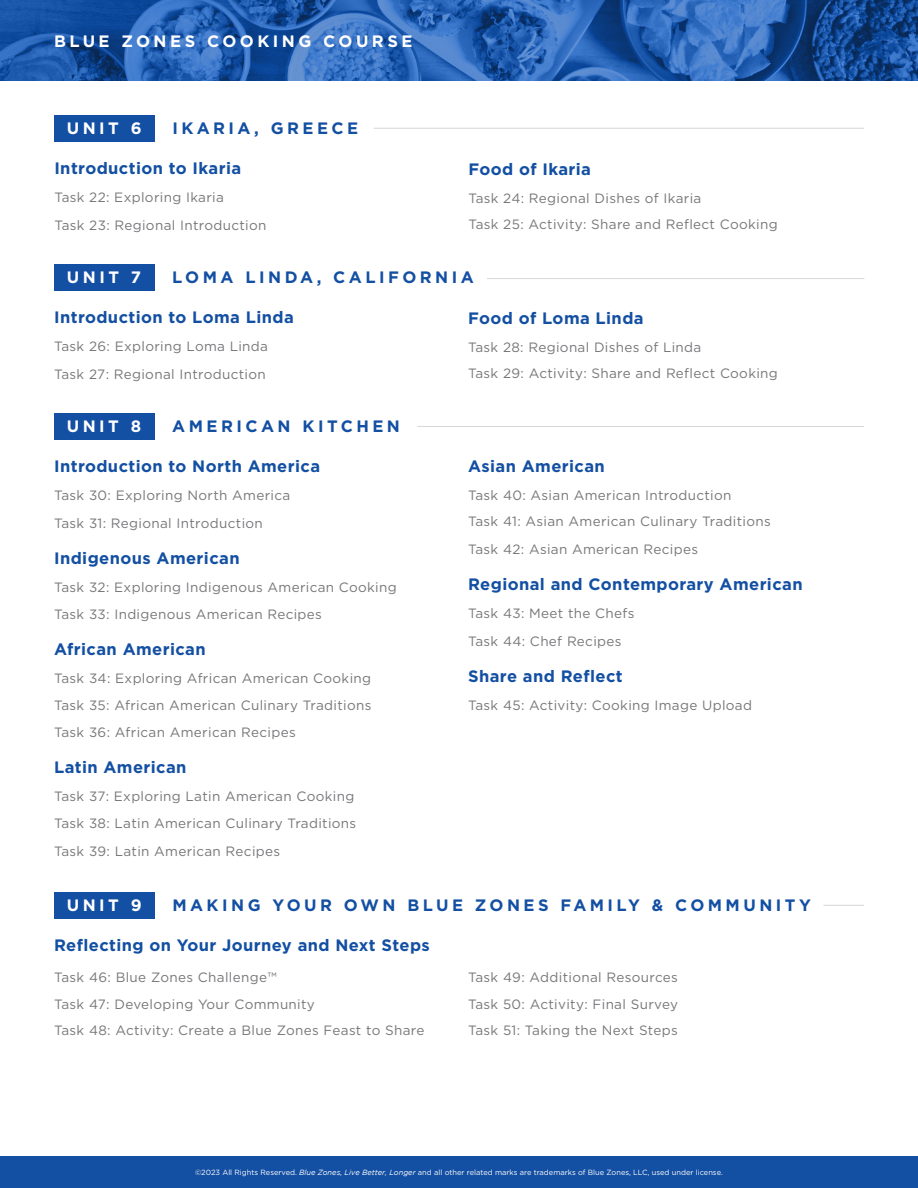
<style>
.page{position:relative;width:918px;height:1188px;background:#fff}
.page>*{position:absolute;margin:0;border:0;box-sizing:border-box;transform-origin:0 0}
.Paragraph_Section{font:700 16.5px "Gotham";letter-spacing:.025em;color:#134fa2}
.Paragraph_Section-2{font:700 16.5px "Gotham";letter-spacing:.21em;color:#134fa2}
.Paragraph_Section-3{font:700 16.5px "Gotham";letter-spacing:.21em;color:#fff}
.t1{font:13.5px "Gotham";letter-spacing:.025em;color:#77777a}
.t2{font:7.5px "Gotham";color:#fff}
.s1{font-style:italic}
</style>
<div class="page">
<div style="left:0;top:1156px;width:918px;height:32px;background:#134fa2"></div>
<svg style="left:0;top:0;width:918px;height:81px;background:#255daa"></svg>
<div style="left:54px;top:115px;width:100px;height:27px;background:#134fa2"></div>
<div style="left:54px;top:264px;width:100px;height:27px;background:#134fa2"></div>
<hr style="left:487px;top:278px;width:377px;height:1px;background:#d7d7d4">
<div style="left:54px;top:413px;width:100px;height:27px;background:#134fa2"></div>
<hr style="left:417px;top:426px;width:447px;height:1px;background:#d7d7d4">
<div style="left:54px;top:892px;width:100px;height:27px;background:#134fa2"></div>
<hr style="left:824px;top:905px;width:40px;height:1px;background:#d7d7d4">
<hr style="left:374px;top:128px;width:490px;height:1px;background:#d7d7d4">
<p class="Paragraph_Section-3" style="left:54px;top:31px;width:360px">BLUE ZONES COOKING COURSE</p>
<p class="Paragraph_Section-3" style="left:67px;top:119px;width:76px">UNIT 6</p>
<p class="Paragraph_Section-2" style="left:173px;top:119px;width:187px">IKARIA, GREECE</p>
<h2 class="Paragraph_Section" style="left:54px;top:159px;width:188px">Introduction to Ikaria</h2>
<h2 class="t1" style="left:54px;top:188px;width:171px">Task 22: Exploring Ikaria</h2>
<h2 class="t1" style="left:54px;top:216px;width:214px">Task 23: Regional Introduction</h2>
<h2 class="Paragraph_Section" style="left:468px;top:160px;width:124px">Food of Ikaria</h2>
<h2 class="t1" style="left:468px;top:190px;width:235px">Task 24: Regional Dishes of Ikaria</h2>
<h2 class="t1" style="left:468px;top:216px;width:311px">Task 25: Activity: Share and Reflect Cooking</h2>
<p class="Paragraph_Section-3" style="left:67px;top:268px;width:76px">UNIT 7</p>
<p class="Paragraph_Section-2" style="left:172px;top:268px;width:303px">LOMA LINDA, CALIFORNIA</p>
<h2 class="Paragraph_Section" style="left:54px;top:308px;width:241px">Introduction to Loma Linda</h2>
<h2 class="t1" style="left:54px;top:337px;width:215px">Task 26: Exploring Loma Linda</h2>
<h2 class="t1" style="left:54px;top:365px;width:213px">Task 27: Regional Introduction</h2>
<p class="Paragraph_Section-3" style="left:67px;top:417px;width:76px">UNIT 8</p>
<p class="Paragraph_Section-2" style="left:172px;top:417px;width:229px">AMERICAN KITCHEN</p>
<h2 class="Paragraph_Section" style="left:54px;top:457px;width:268px">Introduction to North America</h2>
<h2 class="t1" style="left:54px;top:486px;width:238px">Task 30: Exploring North America</h2>
<h2 class="t1" style="left:54px;top:514px;width:210px">Task 31: Regional Introduction</h2>
<h2 class="Paragraph_Section" style="left:54px;top:548px;width:187px">Indigenous American</h2>
<h2 class="t1" style="left:54px;top:578px;width:344px">Task 32: Exploring Indigenous American Cooking</h2>
<h2 class="t1" style="left:54px;top:606px;width:269px">Task 33: Indigenous American Recipes</h2>
<h2 class="Paragraph_Section" style="left:54px;top:640px;width:153px">African American</h2>
<h2 class="t1" style="left:54px;top:670px;width:319px">Task 34: Exploring African American Cooking</h2>
<h2 class="t1" style="left:54px;top:696px;width:319px">Task 35: African American Culinary Traditions</h2>
<h2 class="t1" style="left:54px;top:724px;width:243px">Task 36: African American Recipes</h2>
<h2 class="Paragraph_Section" style="left:54px;top:758px;width:134px">Latin American</h2>
<h2 class="t1" style="left:54px;top:788px;width:302px">Task 37: Exploring Latin American Cooking</h2>
<h2 class="t1" style="left:54px;top:814px;width:304px">Task 38: Latin American Culinary Traditions</h2>
<h2 class="t1" style="left:54px;top:842px;width:228px">Task 39: Latin American Recipes</h2>
<h2 class="Paragraph_Section" style="left:468px;top:309px;width:177px">Food of Loma Linda</h2>
<h2 class="t1" style="left:468px;top:338px;width:235px">Task 28: Regional Dishes of Linda</h2>
<h2 class="t1" style="left:468px;top:365px;width:311px">Task 29: Activity: Share and Reflect Cooking</h2>
<h2 class="Paragraph_Section" style="left:468px;top:457px;width:138px">Asian American</h2>
<h2 class="t1" style="left:468px;top:486px;width:265px">Task 40: Asian American Introduction</h2>
<h2 class="t1" style="left:468px;top:513px;width:304px">Task 41: Asian American Culinary Traditions</h2>
<h2 class="t1" style="left:468px;top:541px;width:232px">Task 42: Asian American Recipes</h2>
<h2 class="Paragraph_Section" style="left:468px;top:575px;width:336px">Regional and Contemporary American</h2>
<h2 class="t1" style="left:468px;top:605px;width:168px">Task 43: Meet the Chefs</h2>
<h2 class="t1" style="left:468px;top:632px;width:155px">Task 44: Chef Recipes</h2>
<h2 class="Paragraph_Section" style="left:468px;top:666px;width:156px">Share and Reflect</h2>
<h2 class="t1" style="left:468px;top:696px;width:286px">Task 45: Activity: Cooking Image Upload</h2>
<p class="Paragraph_Section-3" style="left:67px;top:896px;width:76px">UNIT 9</p>
<p class="Paragraph_Section-2" style="left:172px;top:896px;width:640px">MAKING YOUR OWN BLUE ZONES FAMILY &amp; COMMUNITY</p>
<h2 class="Paragraph_Section" style="left:54px;top:936px;width:377px">Reflecting on Your Journey and Next Steps</h2>
<h2 class="t1" style="left:54px;top:969px;width:224px">Task 46: Blue Zones Challenge™</h2>
<h2 class="t1" style="left:54px;top:995px;width:262px">Task 47: Developing Your Community</h2>
<h2 class="t1" style="left:54px;top:1021px;width:372px">Task 48: Activity: Create a Blue Zones Feast to Share</h2>
<h2 class="t1" style="left:468px;top:969px;width:211px">Task 49: Additional Resources</h2>
<h2 class="t1" style="left:468px;top:995px;width:211px">Task 50: Activity: Final Survey</h2>
<h2 class="t1" style="left:468px;top:1021px;width:211px">Task 51: Taking the Next Steps</h2>
<p class="t2" style="left:195px;top:1167px;width:529px">©2023 All Rights Reserved. <span class="s1">Blue Zones, Live Better, Longer</span> and all other related marks are trademarks of Blue Zones, LLC, used under license.</p>
</div>
